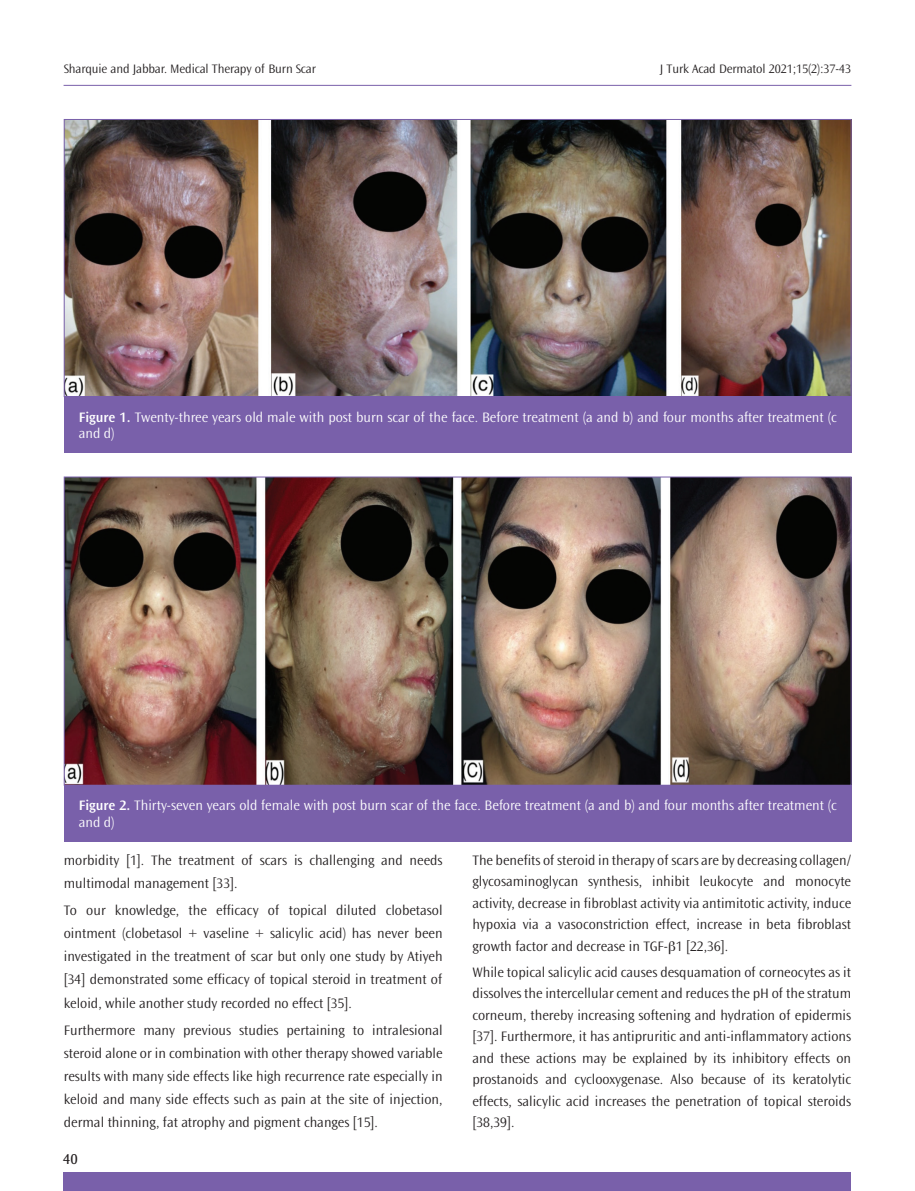
<style>
.page{position:relative;width:915px;height:1191px;background:#fff}
.page>*{position:absolute;margin:0;border:0;box-sizing:border-box;transform-origin:0 0}
.t1{font:15px "Ocean Sans Std";color:#231f20}
.YAZI{font:300 14.25px/21.5px "Ocean Sans Std";color:#231f20;text-align:justify}
.RESİM-ALTI{font:300 14.25px/16.5px "Ocean Sans Std";color:#fff}
.t2{font:300 12.75px "Ocean Sans Std";letter-spacing:-.01em;color:#231f20}
.s1{font-weight:600}
</style>
<div class="page">
<hr style="left:64px;top:85px;width:787px;height:1px;background:#7960aa">
<div style="left:63px;top:1172px;width:787px;height:19px;background:#7960aa"></div>
<img style="left:66px;top:121px;width:783px;height:274px">
<div style="left:64px;top:396px;width:787px;height:57px;background:#7960aa"></div>
<img style="left:66px;top:478px;width:783px;height:305px">
<div style="left:64px;top:785px;width:787px;height:56px;background:#7960aa"></div>
<p class="t2" style="left:64px;top:61px;width:253px">Sharquie and Jabbar. Medical Therapy of Burn Scar</p>
<p class="t2" style="left:659px;top:61px;width:193px">J Turk Acad Dermatol 2021;15(2):37-43</p>
<p class="RESİM-ALTI" style="left:79px;top:409px;width:759px"><span class="s1">Figure 1.</span> Twenty-three years old male with post burn scar of the face. Before treatment (a and b) and four months after treatment (c and d)</p>
<p class="RESİM-ALTI" style="left:79px;top:797px;width:759px"><span class="s1">Figure 2.</span> Thirty-seven years old female with post burn scar of the face. Before treatment (a and b) and four months after treatment (c and d)</p>
<p class="YAZI" style="left:64px;top:848px;width:380px;line-height:23.1px">morbidity [1]. The treatment of scars is challenging and needs multimodal management [33].</p>
<p class="YAZI" style="left:64px;top:899px;width:380px;line-height:23.1px">To our knowledge, the efficacy of topical diluted clobetasol ointment (clobetasol + vaseline + salicylic acid) has never been investigated in the treatment of scar but only one study by Atiyeh [34] demonstrated some efficacy of topical steroid in treatment of keloid, while another study recorded no effect [35].</p>
<p class="YAZI" style="left:64px;top:1018px;width:380px;line-height:23.1px">Furthermore many previous studies pertaining to intralesional steroid alone or in combination with other therapy showed variable results with many side effects like high recurrence rate especially in keloid and many side effects such as pain at the site of injection, dermal thinning, fat atrophy and pigment changes [15].</p>
<p class="t1" style="left:63px;top:1150px;width:16px">40</p>
<p class="YAZI" style="left:472px;top:849px;width:380px">The benefits of steroid in therapy of scars are by decreasing collagen/ glycosaminoglycan synthesis, inhibit leukocyte and monocyte activity, decrease in fibroblast activity via antimitotic activity, induce hypoxia via a vasoconstriction effect, increase in beta fibroblast growth factor and decrease in TGF- 1 [22,36].</p>
<p class="YAZI" style="left:472px;top:961px;width:380px">While topical salicylic acid causes desquamation of corneocytes as it dissolves the intercellular cement and reduces the pH of the stratum corneum, thereby increasing softening and hydration of epidermis [37]. Furthermore, it has antipruritic and anti-inflammatory actions and these actions may be explained by its inhibitory effects on prostanoids and cyclooxygenase. Also because of its keratolytic effects, salicylic acid increases the penetration of topical steroids [38,39].</p>
</div>
